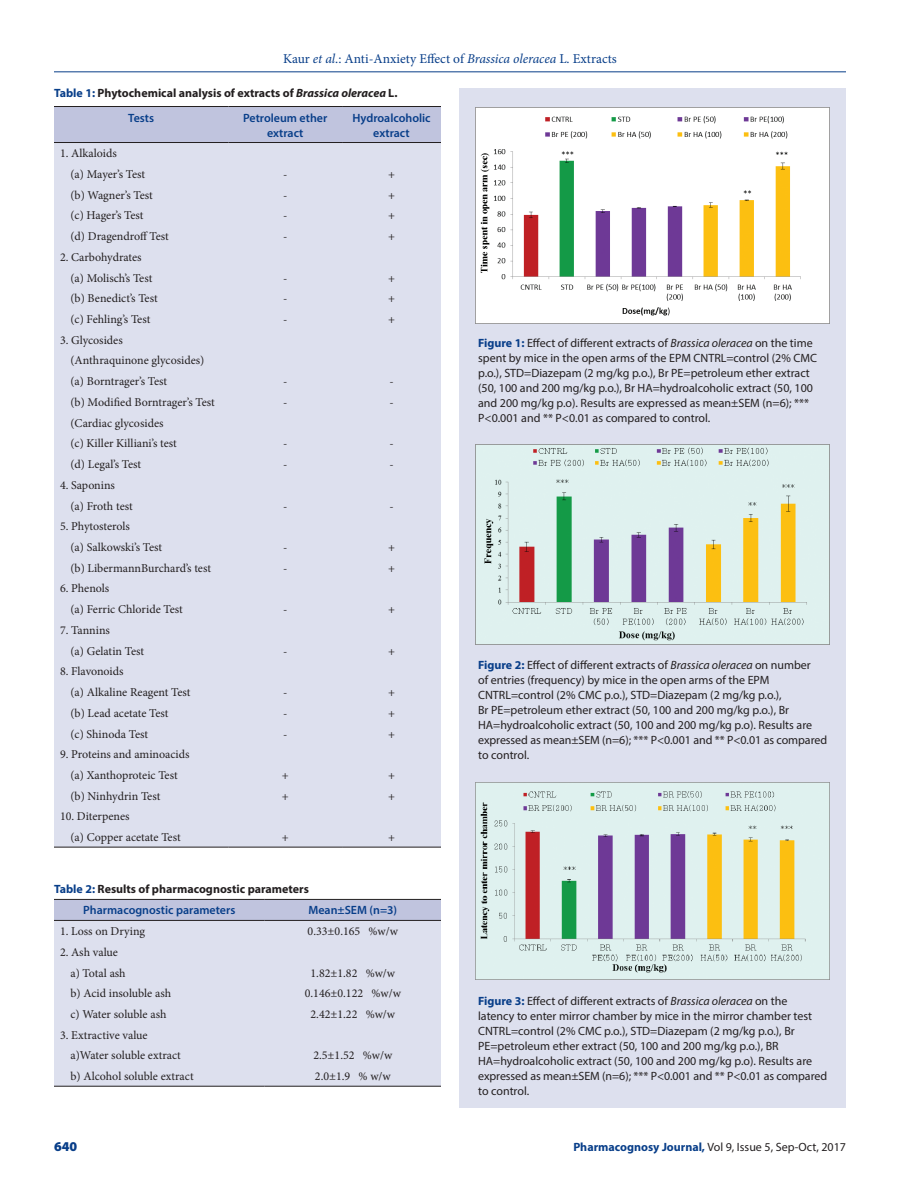
<style>
.page{position:relative;width:918px;height:1188px;background:#fff}
.page>*{position:absolute;margin:0;border:0;box-sizing:border-box;transform-origin:0 0}
.t1{font:13.5px "Minion Pro";color:#083e89}
.LRH{font:900 13.5px "Myriad Pro";color:#083e89}
.FIG_CAP{font:12px/15px "Myriad Pro";color:#231f20}
.TB{font:12px "Minion Pro";color:#231f20}
.TT{font:700 12px "Myriad Pro";color:#231f20}
.TCH{font:600 12px/15px "Myriad Pro";color:#083e89;text-align:center}
.LRH-2{font:12px "Myriad Pro";color:#231f20}
.s1{font-style:italic}
.s2{color:#083e89}
.s3{font-weight:700;color:#083e89}
</style>
<div class="page">
<hr style="left:54px;top:72px;width:792px;height:1px;background:#083e89">
<div style="left:54px;top:107px;width:387px;height:35px;background:#c0c4de"></div>
<div style="left:54px;top:143px;width:387px;height:704px;background:#dde0ee"></div>
<hr style="left:54px;top:106px;width:174px;height:1px;background:#231f20">
<hr style="left:228px;top:106px;width:114px;height:1px;background:#231f20">
<hr style="left:342px;top:106px;width:99px;height:1px;background:#231f20">
<hr style="left:54px;top:142px;width:174px;height:1px;background:#231f20">
<hr style="left:228px;top:142px;width:114px;height:1px;background:#231f20">
<hr style="left:342px;top:142px;width:99px;height:1px;background:#231f20">
<hr style="left:54px;top:847px;width:174px;height:1px;background:#231f20">
<hr style="left:228px;top:847px;width:114px;height:1px;background:#231f20">
<hr style="left:342px;top:847px;width:99px;height:1px;background:#231f20">
<div style="left:54px;top:900px;width:387px;height:20px;background:#c0c4de"></div>
<div style="left:54px;top:921px;width:387px;height:165px;background:#dde0ee"></div>
<hr style="left:54px;top:899px;width:211px;height:1px;background:#231f20">
<hr style="left:265px;top:899px;width:176px;height:1px;background:#231f20">
<hr style="left:54px;top:920px;width:211px;height:1px;background:#231f20">
<hr style="left:265px;top:920px;width:176px;height:1px;background:#231f20">
<hr style="left:54px;top:1086px;width:211px;height:1px;background:#231f20">
<hr style="left:265px;top:1086px;width:176px;height:1px;background:#231f20">
<div style="left:459px;top:88px;width:387px;height:1020px;background:#dde0ee"></div>
<img style="left:475px;top:107px;width:355px;height:216px">
<img style="left:475px;top:445px;width:355px;height:200px">
<img style="left:475px;top:782px;width:355px;height:197px">
<p class="t1" style="left:283px;top:50px;width:335px">Kaur <span class="s1">et al</span>.: Anti-Anxiety Effect of <span class="s1">Brassica oleracea</span> L. Extracts</p>
<p class="TT" style="left:54px;top:85px;width:345px"><span class="s2">Table 1:</span> Phytochemical analysis of extracts of <span class="s1">Brassica oleracea</span> L.</p>
<p class="TCH" style="left:128px;top:110px;width:27px">Tests</p>
<p class="TCH" style="left:243px;top:110px;width:86px">Petroleum ether extract</p>
<p class="TCH" style="left:352px;top:110px;width:80px">Hydroalcoholic extract</p>
<p class="TB" style="left:60px;top:145px;width:58px">1. Alkaloids</p>
<p class="TB" style="left:70px;top:166px;width:76px">(a) Mayer’s Test</p>
<p class="TB" style="left:283px;top:166px;width:6px">-</p>
<p class="TB" style="left:388px;top:166px;width:8px">+</p>
<p class="TB" style="left:70px;top:187px;width:84px">(b) Wagner’s Test</p>
<p class="TB" style="left:283px;top:187px;width:6px">-</p>
<p class="TB" style="left:388px;top:187px;width:8px">+</p>
<p class="TB" style="left:70px;top:208px;width:75px">(c) Hager’s Test</p>
<p class="TB" style="left:283px;top:208px;width:6px">-</p>
<p class="TB" style="left:388px;top:208px;width:8px">+</p>
<p class="TB" style="left:70px;top:228px;width:100px">(d) Dragendroff Test</p>
<p class="TB" style="left:283px;top:228px;width:6px">-</p>
<p class="TB" style="left:388px;top:228px;width:8px">+</p>
<p class="TB" style="left:60px;top:249px;width:83px">2. Carbohydrates</p>
<p class="TB" style="left:70px;top:270px;width:83px">(a) Molisch’s Test</p>
<p class="TB" style="left:283px;top:270px;width:6px">-</p>
<p class="TB" style="left:388px;top:270px;width:8px">+</p>
<p class="TB" style="left:70px;top:290px;width:89px">(b) Benedict’s Test</p>
<p class="TB" style="left:283px;top:290px;width:6px">-</p>
<p class="TB" style="left:388px;top:290px;width:8px">+</p>
<p class="TB" style="left:70px;top:311px;width:81px">(c) Fehling’s Test</p>
<p class="TB" style="left:283px;top:311px;width:6px">-</p>
<p class="TB" style="left:388px;top:311px;width:8px">+</p>
<p class="TB" style="left:60px;top:332px;width:64px">3. Glycosides</p>
<p class="TB" style="left:70px;top:353px;width:135px">(Anthraquinone glycosides)</p>
<p class="TB" style="left:70px;top:373px;width:98px">(a) Borntrager’s Test</p>
<p class="TB" style="left:283px;top:373px;width:6px">-</p>
<p class="TB" style="left:389px;top:373px;width:6px">-</p>
<p class="TB" style="left:70px;top:394px;width:146px">(b) Modified Borntrager’s Test</p>
<p class="TB" style="left:283px;top:394px;width:6px">-</p>
<p class="TB" style="left:389px;top:394px;width:6px">-</p>
<p class="TB" style="left:70px;top:415px;width:95px">(Cardiac glycosides</p>
<p class="TB" style="left:70px;top:436px;width:108px">(c) Killer Killiani’s test</p>
<p class="TB" style="left:283px;top:436px;width:6px">-</p>
<p class="TB" style="left:389px;top:436px;width:6px">-</p>
<p class="TB" style="left:70px;top:456px;width:72px">(d) Legal’s Test</p>
<p class="TB" style="left:283px;top:456px;width:6px">-</p>
<p class="TB" style="left:389px;top:456px;width:6px">-</p>
<p class="TB" style="left:60px;top:477px;width:56px">4. Saponins</p>
<p class="TB" style="left:70px;top:498px;width:64px">(a) Froth test</p>
<p class="TB" style="left:283px;top:498px;width:6px">-</p>
<p class="TB" style="left:389px;top:498px;width:6px">-</p>
<p class="TB" style="left:60px;top:518px;width:72px">5. Phytosterols</p>
<p class="TB" style="left:70px;top:539px;width:93px">(a) Salkowski’s Test</p>
<p class="TB" style="left:283px;top:539px;width:6px">-</p>
<p class="TB" style="left:388px;top:539px;width:8px">+</p>
<p class="TB" style="left:70px;top:560px;width:142px">(b) LibermannBurchard’s test</p>
<p class="TB" style="left:283px;top:560px;width:6px">-</p>
<p class="TB" style="left:388px;top:560px;width:8px">+</p>
<p class="TB" style="left:60px;top:581px;width:51px">6. Phenols</p>
<p class="TB" style="left:70px;top:601px;width:114px">(a) Ferric Chloride Test</p>
<p class="TB" style="left:283px;top:601px;width:6px">-</p>
<p class="TB" style="left:388px;top:601px;width:8px">+</p>
<p class="TB" style="left:60px;top:622px;width:51px">7. Tannins</p>
<p class="TB" style="left:70px;top:643px;width:75px">(a) Gelatin Test</p>
<p class="TB" style="left:283px;top:643px;width:6px">-</p>
<p class="TB" style="left:388px;top:643px;width:8px">+</p>
<p class="TB" style="left:60px;top:663px;width:65px">8. Flavonoids</p>
<p class="TB" style="left:70px;top:684px;width:122px">(a) Alkaline Reagent Test</p>
<p class="TB" style="left:283px;top:684px;width:6px">-</p>
<p class="TB" style="left:388px;top:684px;width:8px">+</p>
<p class="TB" style="left:70px;top:705px;width:100px">(b) Lead acetate Test</p>
<p class="TB" style="left:283px;top:705px;width:6px">-</p>
<p class="TB" style="left:388px;top:705px;width:8px">+</p>
<p class="TB" style="left:70px;top:726px;width:79px">(c) Shinoda Test</p>
<p class="TB" style="left:283px;top:726px;width:6px">-</p>
<p class="TB" style="left:388px;top:726px;width:8px">+</p>
<p class="TB" style="left:60px;top:746px;width:131px">9. Proteins and aminoacids</p>
<p class="TB" style="left:70px;top:767px;width:109px">(a) Xanthoproteic Test</p>
<p class="TB" style="left:282px;top:767px;width:8px">+</p>
<p class="TB" style="left:388px;top:767px;width:8px">+</p>
<p class="TB" style="left:70px;top:788px;width:91px">(b) Ninhydrin Test</p>
<p class="TB" style="left:282px;top:788px;width:8px">+</p>
<p class="TB" style="left:388px;top:788px;width:8px">+</p>
<p class="TB" style="left:60px;top:809px;width:71px">10. Diterpenes</p>
<p class="TB" style="left:70px;top:829px;width:112px">(a) Copper acetate Test</p>
<p class="TB" style="left:282px;top:829px;width:8px">+</p>
<p class="TB" style="left:388px;top:829px;width:8px">+</p>
<p class="TT" style="left:54px;top:881px;width:257px"><span class="s2">Table 2:</span> Results of pharmacognostic parameters</p>
<p class="TCH" style="left:83px;top:903px;width:154px">Pharmacognostic parameters</p>
<p class="TCH" style="left:308px;top:903px;width:90px">Mean±SEM (n=3)</p>
<p class="TB" style="left:60px;top:923px;width:87px">1. Loss on Drying</p>
<p class="TB" style="left:308px;top:923px;width:92px">0.33±0.165 %w/w</p>
<p class="TB" style="left:60px;top:944px;width:60px">2. Ash value</p>
<p class="TB" style="left:70px;top:965px;width:57px">a) Total ash</p>
<p class="TB" style="left:311px;top:965px;width:86px">1.82±1.82 %w/w</p>
<p class="TB" style="left:70px;top:985px;width:102px">b) Acid insoluble ash</p>
<p class="TB" style="left:305px;top:985px;width:98px">0.146±0.122 %w/w</p>
<p class="TB" style="left:70px;top:1006px;width:97px">c) Water soluble ash</p>
<p class="TB" style="left:311px;top:1006px;width:86px">2.42±1.22 %w/w</p>
<p class="TB" style="left:60px;top:1027px;width:89px">3. Extractive value</p>
<p class="TB" style="left:70px;top:1048px;width:112px">a)Water soluble extract</p>
<p class="TB" style="left:313px;top:1048px;width:80px">2.5±1.52 %w/w</p>
<p class="TB" style="left:70px;top:1068px;width:125px">b) Alcohol soluble extract</p>
<p class="TB" style="left:315px;top:1068px;width:77px">2.0±1.9 % w/w</p>
<p class="FIG_CAP" style="left:478px;top:335px;width:340px"><span class="s3">Figure 1:</span> Effect of different extracts of <span class="s1">Brassica oleracea</span> on the time spent by mice in the open arms of the EPM CNTRL=control (2% CMC p.o.), STD=Diazepam (2 mg/kg p.o.), Br PE=petroleum ether extract (50, 100 and 200 mg/kg p.o.), Br HA=hydroalcoholic extract (50, 100 and 200 mg/kg p.o). Results are expressed as mean±SEM (n=6); *** P&lt;0.001 and ** P&lt;0.01 as compared to control.</p>
<p class="FIG_CAP" style="left:478px;top:657px;width:350px"><span class="s3">Figure 2:</span> Effect of different extracts of <span class="s1">Brassica oleracea</span> on number<br>of entries (frequency) by mice in the open arms of the EPM CNTRL=control (2% CMC p.o.), STD=Diazepam (2 mg/kg p.o.),<br>Br PE=petroleum ether extract (50, 100 and 200 mg/kg p.o.), Br HA=hydroalcoholic extract (50, 100 and 200 mg/kg p.o). Results are expressed as mean±SEM (n=6); *** P&lt;0.001 and ** P&lt;0.01 as compared to control.</p>
<p class="FIG_CAP" style="left:478px;top:993px;width:350px"><span class="s3">Figure 3:</span> Effect of different extracts of <span class="s1">Brassica oleracea</span> on the<br>latency to enter mirror chamber by mice in the mirror chamber test CNTRL=control (2% CMC p.o.), STD=Diazepam (2 mg/kg p.o.), Br PE=petroleum ether extract (50, 100 and 200 mg/kg p.o.), BR HA=hydroalcoholic extract (50, 100 and 200 mg/kg p.o). Results are expressed as mean±SEM (n=6); *** P&lt;0.001 and ** P&lt;0.01 as compared to control.</p>
<p class="LRH" style="left:54px;top:1137px;width:25px">640</p>
<p class="LRH-2" style="left:573px;top:1139px;width:274px"><span class="s3">Pharmacognosy Journal,</span> Vol 9, Issue 5, Sep-Oct, 2017</p>
</div>
